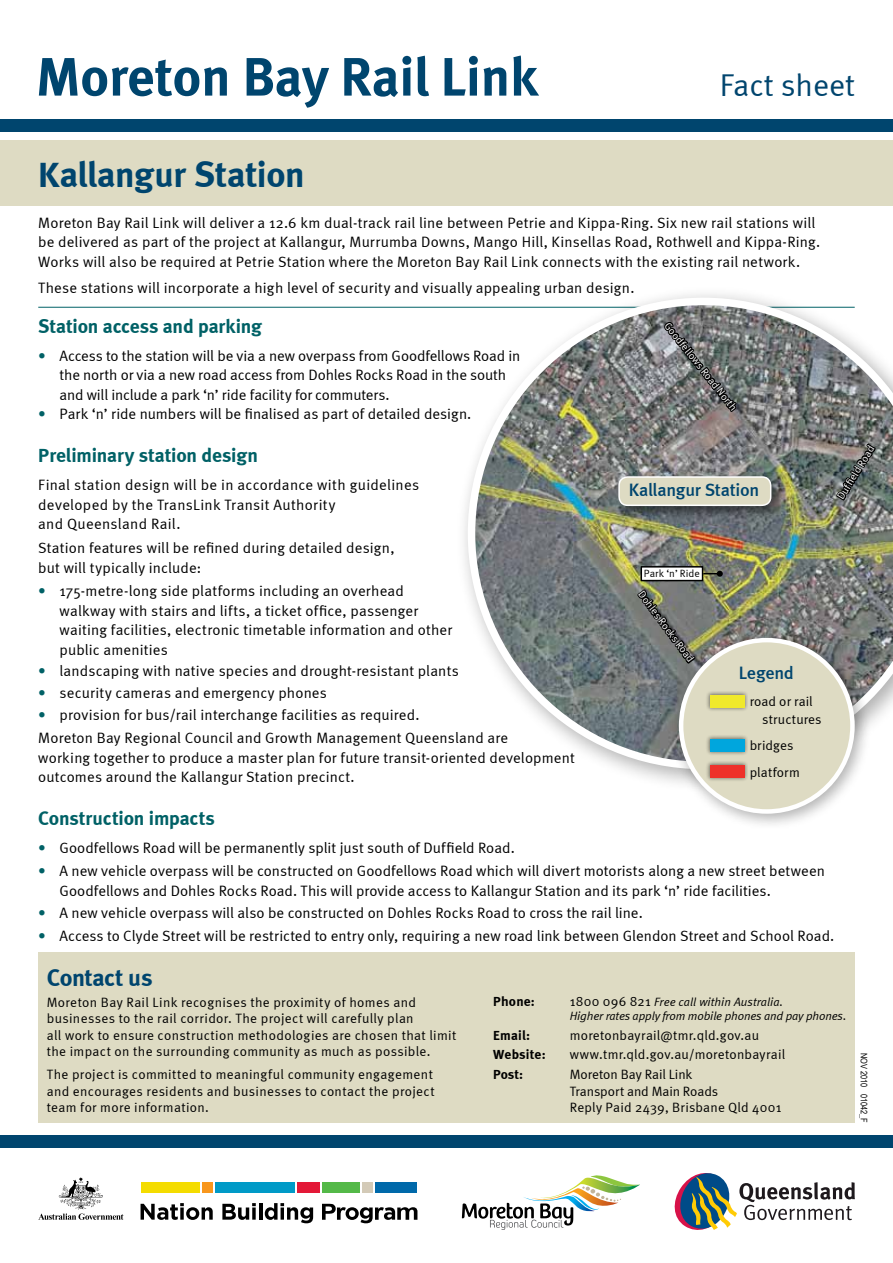
<style>
.page{position:relative;width:893px;height:1263px;background:#fff}
.page>*{position:absolute;margin:0;border:0;box-sizing:border-box;transform-origin:0 0}
.t1{font:700 54px "Meta";color:#00456e}
.t2{font:700 36px "Meta";letter-spacing:-.01em;color:#00456e}
.t3{font:31.5px "Meta Normal";color:#00456e}
.t4{font:700 24px "Meta";letter-spacing:-.02em;color:#00456e}
.t5{font:700 19.5px "Meta";letter-spacing:-.01em;color:#006166}
.t6{font:500 18px "Meta";letter-spacing:-.015em;color:#00456e}
.t7{font:15px/19.5px "Meta Normal";letter-spacing:.01em;color:#000}
.t8{font:15px/19.5px "Meta Normal";letter-spacing:-.01em;color:#000}
.t9{font:13.5px/16.5px "Meta Normal";letter-spacing:.025em;color:#000}
.t10{font:13.5px/16.5px "Meta Normal";letter-spacing:.005em;color:#000}
.t11{font:700 13.5px "Meta";letter-spacing:.01em;color:#000}
.t12{font:italic 12px/13.5px "Meta Normal";letter-spacing:-.01em;color:#000}
.t13{font:10.5px "Meta Normal";color:#fff}
.t14{font:10.5px "Meta Normal";letter-spacing:.01em;color:#000}
.t15{font:9px "Arial Narrow";color:#000}
.s1{color:#006166}
.s2{font-style:normal;font-size:13.5px}
.s3{font-style:normal}
</style>
<div class="page">
<div style="left:0;top:140px;width:893px;height:66px;background:#dedbc3"></div>
<hr style="left:38px;top:307px;width:817px;height:1px;background:#006166">
<div style="left:38px;top:952px;width:817px;height:171px;background:#dedbc3"></div>
<div style="left:453px;top:283px;width:440px;height:509px;background:#fff"></div>
<img style="left:468px;top:298px;width:425px;height:471px">
<svg style="left:662px;top:296px;width:76px;height:118px;background:#7a7c7c"></svg>
<svg style="left:834px;top:442px;width:44px;height:70px;background:#636663"></svg>
<svg style="left:635px;top:587px;width:62px;height:79px;background:#6c706c"></svg>
<svg style="left:703px;top:571px;width:20px;height:6px"></svg>
<div style="left:641px;top:567px;width:61px;height:14px;background:#fff"></div>
<div style="left:640px;top:566px;width:63px;height:15px;border:2px solid #000"></div>
<div style="left:614px;top:472px;width:172px;height:48px;background:#000;opacity:.5"></div>
<div style="left:619px;top:477px;width:152px;height:28px;background:#dedbc3;border-radius:9px"></div>
<div style="left:618px;top:476px;width:153px;height:30px;border:2px solid #fff;border-radius:9px"></div>
<div style="left:667px;top:626px;width:203px;height:203px;background:#000;opacity:.3"></div>
<div style="left:681px;top:640px;width:171px;height:171px;background:#dedbc3;border-radius:50%"></div>
<div style="left:679px;top:638px;width:176px;height:176px;border:4px solid #fff;border-radius:50%"></div>
<div style="left:705px;top:689px;width:43px;height:22px;background:#000;opacity:.5"></div>
<div style="left:710px;top:695px;width:34px;height:13px;background:#f0e92b"></div>
<div style="left:705px;top:733px;width:43px;height:22px;background:#000;opacity:.5"></div>
<div style="left:710px;top:739px;width:34px;height:13px;background:#00a6dd"></div>
<div style="left:705px;top:759px;width:43px;height:22px;background:#000;opacity:.5"></div>
<div style="left:710px;top:765px;width:34px;height:13px;background:#ee312a"></div>
<div style="left:0;top:119px;width:893px;height:13px;background:#00456e"></div>
<div style="left:0;top:1135px;width:893px;height:13px;background:#00456e"></div>
<svg style="left:675px;top:1173px;width:180px;height:57px"></svg>
<div style="left:202px;top:1182px;width:10px;height:10px;background:#f8971d"></div>
<div style="left:297px;top:1182px;width:23px;height:10px;background:#e31837"></div>
<div style="left:363px;top:1182px;width:10px;height:10px;background:#d3cab7"></div>
<div style="left:141px;top:1182px;width:58px;height:10px;background:#f4dc00"></div>
<div style="left:375px;top:1182px;width:42px;height:10px;background:#0069aa"></div>
<div style="left:215px;top:1182px;width:79px;height:10px;background:#009ac7"></div>
<div style="left:322px;top:1182px;width:38px;height:10px;background:#54b948"></div>
<svg style="left:141px;top:1203px;width:72px;height:17px"></svg>
<svg style="left:222px;top:1203px;width:34px;height:17px"></svg>
<hr style="left:259px;top:1203px;width:3px;height:17px;background:#000">
<svg style="left:265px;top:1203px;width:48px;height:20px"></svg>
<svg style="left:322px;top:1204px;width:95px;height:19px"></svg>
<svg style="left:38px;top:1177px;width:85px;height:43px"></svg>
<svg style="left:462px;top:1175px;width:178px;height:55px"></svg>
<h1 class="t1" style="left:36px;top:45px;width:503px">Moreton Bay Rail Link</h1>
<h2 class="t2" style="left:38px;top:154px;width:268px">Kallangur Station</h2>
<h3 class="t3" style="left:720px;top:67px;width:137px">Fact sheet</h3>
<p class="t7" style="left:38px;top:213px;width:783px">Moreton Bay Rail Link will deliver a 12.6 km dual-track rail line between Petrie and Kippa-Ring. Six new rail stations will be delivered as part of the project at Kallangur, Murrumba Downs, Mango Hill, Kinsellas Road, Rothwell and Kippa-Ring.<br>Works will also be required at Petrie Station where the Moreton Bay Rail Link connects with the existing rail network.</p>
<p class="t7" style="left:38px;top:278px;width:598px">These stations will incorporate a high level of security and visually appealing urban design.</p>
<h3 class="t5" style="left:38px;top:314px;width:225px">Station access and parking</h3>
<p class="t8" style="left:60px;top:346px;width:462px;text-indent:-21px"><span class="s1">•</span> Access to the station will be via a new overpass from Goodfellows Road in the north or via a new road access from Dohles Rocks Road in the south and will include a park ‘n’ ride facility for commuters.</p>
<p class="t7" style="left:38px;top:404px;width:435px"><span class="s1">•</span> Park ‘n’ ride numbers will be finalised as part of detailed design.</p>
<h3 class="t5" style="left:38px;top:444px;width:221px">Preliminary station design</h3>
<p class="t7" style="left:38px;top:475px;width:382px">Final station design will be in accordance with guidelines developed by the TransLink Transit Authority<br>and Queensland Rail.</p>
<p class="t7" style="left:38px;top:538px;width:358px">Station features will be refined during detailed design, but will typically include:</p>
<p class="t7" style="left:60px;top:581px;width:394px;text-indent:-21px"><span class="s1">•</span> 175-metre-long side platforms including an overhead walkway with stairs and lifts, a ticket office, passenger waiting facilities, electronic timetable information and other public amenities</p>
<p class="t7" style="left:38px;top:661px;width:422px"><span class="s1">•</span> landscaping with native species and drought-resistant plants</p>
<p class="t7" style="left:38px;top:683px;width:290px"><span class="s1">•</span> security cameras and emergency phones</p>
<p class="t7" style="left:38px;top:702px;width:471px;line-height:23.7px"><span class="s1">•</span> provision for bus/rail interchange facilities as required.<br>Moreton Bay Regional Council and Growth Management Queensland are</p>
<p class="t7" style="left:38px;top:748px;width:538px">working together to produce a master plan for future transit-oriented development outcomes around the Kallangur Station precinct.</p>
<h3 class="t5" style="left:38px;top:807px;width:178px">Construction impacts</h3>
<p class="t7" style="left:38px;top:838px;width:478px"><span class="s1">•</span> Goodfellows Road will be permanently split just south of Duffield Road.</p>
<p class="t7" style="left:60px;top:861px;width:767px;text-indent:-21px"><span class="s1">•</span> A new vehicle overpass will be constructed on Goodfellows Road which will divert motorists along a new street between<br>Goodfellows and Dohles Rocks Road. This will provide access to Kallangur Station and its park ‘n’ ride facilities.</p>
<p class="t7" style="left:38px;top:903px;width:606px"><span class="s1">•</span> A new vehicle overpass will also be constructed on Dohles Rocks Road to cross the rail line.</p>
<p class="t7" style="left:38px;top:926px;width:797px"><span class="s1">•</span> Access to Clyde Street will be restricted to entry only, requiring a new road link between Glendon Street and School Road.</p>
<p class="t13" style="left:672px;top:320px;width:111px;rotate:52deg">Goodfellows Road North</p>
<p class="t13" style="left:835px;top:495px;width:63px;rotate:-59deg">Duffi eld Road</p>
<p class="t6" style="left:629px;top:480px;width:132px">Kallangur Station</p>
<p class="t14" style="left:644px;top:568px;width:57px">Park ‘n’ Ride</p>
<p class="t13" style="left:645px;top:588px;width:87px;rotate:53deg">Dohles Rocks Road</p>
<p class="t6" style="left:739px;top:662px;width:57px">Legend</p>
<p class="t9" style="left:762px;top:692px;width:61px;line-height:18px;text-indent:-12px">road or rail structures</p>
<p class="t9" style="left:750px;top:732px;width:52px;line-height:26.5px">bridges platform</p>
<h3 class="t4" style="left:47px;top:963px;width:107px">Contact us</h3>
<p class="t9" style="left:47px;top:993px;width:411px">Moreton Bay Rail Link recognises the proximity of homes and businesses to the rail corridor. The project will carefully plan<br>all work to ensure construction methodologies are chosen that limit the impact on the surrounding community as much as possible.</p>
<p class="t9" style="left:47px;top:1066px;width:389px">The project is committed to meaningful community engagement and encourages residents and businesses to contact the project team for more information.</p>
<p class="t11" style="left:493px;top:994px;width:43px">Phone:</p>
<p class="t12" style="left:570px;top:995px;width:278px"><span class="s2">1800 096 821</span> Free call within Australia.<br>Higher rates apply from mobile phones and pay phones<span class="s3">.</span></p>
<p class="t11" style="left:493px;top:1027px;width:38px">Email:</p>
<p class="t9" style="left:570px;top:1026px;width:191px">moretonbayrail@tmr.qld.gov.au</p>
<p class="t11" style="left:493px;top:1046px;width:54px">Website:</p>
<p class="t9" style="left:570px;top:1046px;width:217px">www.tmr.qld.gov.au/moretonbayrail</p>
<p class="t11" style="left:493px;top:1066px;width:31px">Post:</p>
<p class="t10" style="left:570px;top:1066px;width:213px">Moreton Bay Rail Link<br>Transport and Main Roads<br>Reply Paid 2439, Brisbane Qld 4001</p>
<p class="t15" style="left:871px;top:1053px;width:71px;rotate:90deg">NOV 2010 01042_F</p>
</div>
